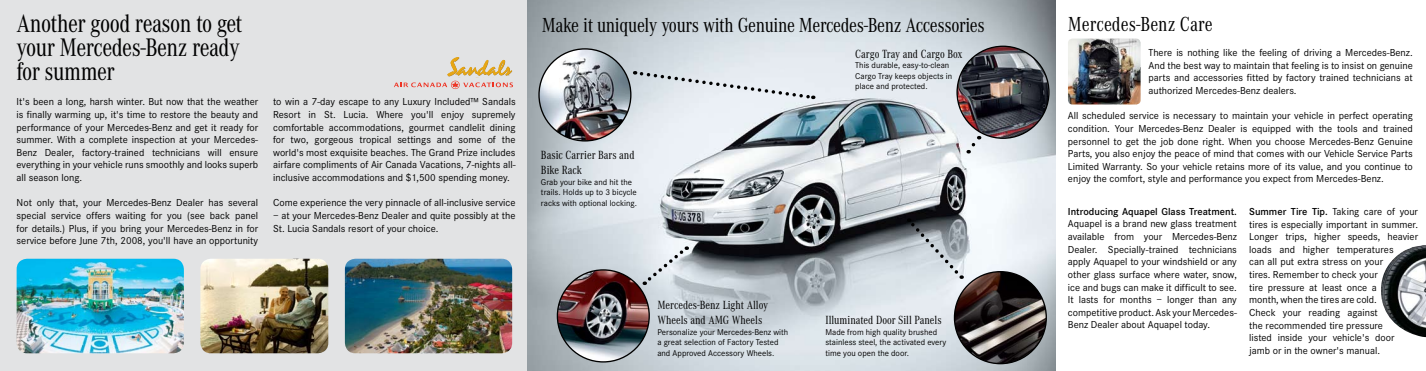
<style>
.page{position:relative;width:1426px;height:371px;background:#fff}
.page>*{position:absolute;margin:0;border:0;box-sizing:border-box;transform-origin:0 0}
.t1{font:26.25px/23.6px "Corporate A Con";letter-spacing:-.02em;color:#000;text-align:justify}
.t2{font:21px "Corporate A Con";letter-spacing:-.02em;color:#000}
.t3{font:21px "Corporate A Con";color:#000}
.t4{font:12.25px/14.7px "Corporate A Con";color:#000}
.t5{font:10.5px/12.6px "Corporate S";color:#000;text-align:justify}
.t6{font:600 10.5px "Corporate S";color:#000}
.t7{font:8.75px/10.5px "Corporate S";color:#000}
.s1{font-weight:600}
</style>
<div class="page">
<div style="left:0;top:0;width:528px;height:370px;background:#e2e3e4"></div>
<hr style="left:527px;top:0;width:1px;height:370px;background:#000">
<img style="left:528px;top:0;width:527px;height:370px">
<img style="left:557px;top:269px;width:92px;height:92px;border-radius:46px">
<img style="left:539px;top:49px;width:92px;height:92px;border-radius:46px">
<img style="left:957px;top:46px;width:91px;height:91px">
<img style="left:954px;top:271px;width:92px;height:92px;border-radius:46px">
<svg style="left:906px;top:217px;width:56px;height:61px;background:#a1a8ae"></svg>
<svg style="left:644px;top:245px;width:44px;height:39px;background:#d5dbe0"></svg>
<img style="left:17px;top:258px;width:167px;height:94px">
<img style="left:345px;top:258px;width:167px;height:94px">
<img style="left:200px;top:258px;width:128px;height:94px">
<svg style="left:394px;top:57px;width:119px;height:32px"></svg>
<img style="left:1381px;top:245px;width:44px;height:91px">
<svg style="left:968px;top:136px;width:13px;height:17px"></svg>
<svg style="left:634px;top:70px;width:179px;height:31px;background:#d9dfe4"></svg>
<img style="left:1068px;top:38px;width:72px;height:66px">
<h1 class="t1" style="left:17px;top:12px;width:227px">Another good reason to get your Mercedes-Benz ready for summer</h1>
<h2 class="t3" style="left:1068px;top:12px;width:146px">Mercedes-Benz Care</h2>
<h2 class="t2" style="left:542px;top:13px;width:444px">Make it uniquely yours with Genuine Mercedes-Benz Accessories</h2>
<p class="t5" style="left:1148px;top:46px;width:266px">There is nothing like the feeling of driving a Mercedes-Benz.<br>And the best way to maintain that feeling is to insist on genuine parts and accessories fitted by factory trained technicians at authorized Mercedes-Benz dealers.</p>
<p class="t5" style="left:1067px;top:109px;width:346px">All scheduled service is necessary to maintain your vehicle in perfect operating condition. Your Mercedes-Benz Dealer is equipped with the tools and trained personnel to get the job done right. When you choose Mercedes-Benz Genuine Parts, you also enjoy the peace of mind that comes with our Vehicle Service Parts Limited Warranty. So your vehicle retains more of its value, and you continue to enjoy the comfort, style and performance you expect from Mercedes-Benz.</p>
<p class="t5" style="left:1249px;top:205px;width:170px;text-align:left"><span class="s1">Summer Tire Tip.</span> Taking care of your tires is especially important in summer.<br>Longer trips, higher speeds, heavier loads and higher temperatures<br>can all put extra stress on your<br>tires. Remember to check your<br>tire pressure at least once a<br>month, when the tires are cold.<br>Check your reading against<br>the recommended tire pressure<br>listed inside your vehicle's door<br>jamb or in the owner's manual.</p>
<p class="t4" style="left:855px;top:46px;width:109px">Cargo Tray and Cargo Box</p>
<p class="t7" style="left:855px;top:60px;width:98px">This durable, easy-to-clean<br>Cargo Tray keeps objects in place and protected.</p>
<p class="t5" style="left:273px;top:95px;width:244px">to win a 7-day escape to any Luxury Included™ Sandals Resort in St. Lucia. Where you'll enjoy supremely comfortable accommodations, gourmet candlelit dining for two, gorgeous tropical settings and some of the world's most exquisite beaches. The Grand Prize includes airfare compliments of Air Canada Vacations, 7-nights all&shy;inclusive accommodations and $1,500 spending money.</p>
<p class="t5" style="left:273px;top:196px;width:244px">Come experience the very pinnacle of all-inclusive service</p>
<p class="t5" style="left:273px;top:209px;width:244px">– at your Mercedes-Benz Dealer and quite possibly at the<br>St. Lucia Sandals resort of your choice.</p>
<p class="t5" style="left:17px;top:95px;width:243px">It's been a long, harsh winter. But now that the weather is finally warming up, it's time to restore the beauty and performance of your Mercedes-Benz and get it ready for summer. With a complete inspection at your Mercedes-Benz Dealer, factory-trained technicians will ensure everything in your vehicle runs smoothly and looks superb all season long.</p>
<p class="t5" style="left:17px;top:196px;width:243px">Not only that, your Mercedes-Benz Dealer has several special service offers waiting for you (see back panel for details.) Plus, if you bring your Mercedes-Benz in for service before June 7th, 2008, you'll have an opportunity</p>
<p class="t4" style="left:541px;top:148px;width:95px">Basic Carrier Bars and<br>Bike Rack</p>
<p class="t7" style="left:541px;top:176px;width:98px">Grab your bike and hit the trails. Holds up to 3 bicycle racks with optional locking.</p>
<p class="t6" style="left:1068px;top:205px;width:170px">Introducing Aquapel Glass Treatment.</p>
<p class="t5" style="left:1068px;top:217px;width:170px">Aquapel is a brand new glass treatment available from your Mercedes-Benz Dealer. Specially-trained technicians apply Aquapel to your windshield or any other glass surface where water, snow, ice and bugs can make it difficult to see.<br>It lasts for months – longer than any competitive product. Ask your Mercedes-Benz Dealer about Aquapel today.</p>
<p class="t4" style="left:657px;top:297px;width:112px">Mercedes-Benz Light Alloy<br>Wheels and AMG Wheels</p>
<p class="t7" style="left:657px;top:326px;width:132px">Personalize your Mercedes-Benz with a great selection of Factory Tested and Approved Accessory Wheels.</p>
<p class="t4" style="left:825px;top:312px;width:118px">Illuminated Door Sill Panels</p>
<p class="t7" style="left:825px;top:326px;width:122px">Made from high quality brushed stainless steel, the activated every time you open the door.</p>
</div>
